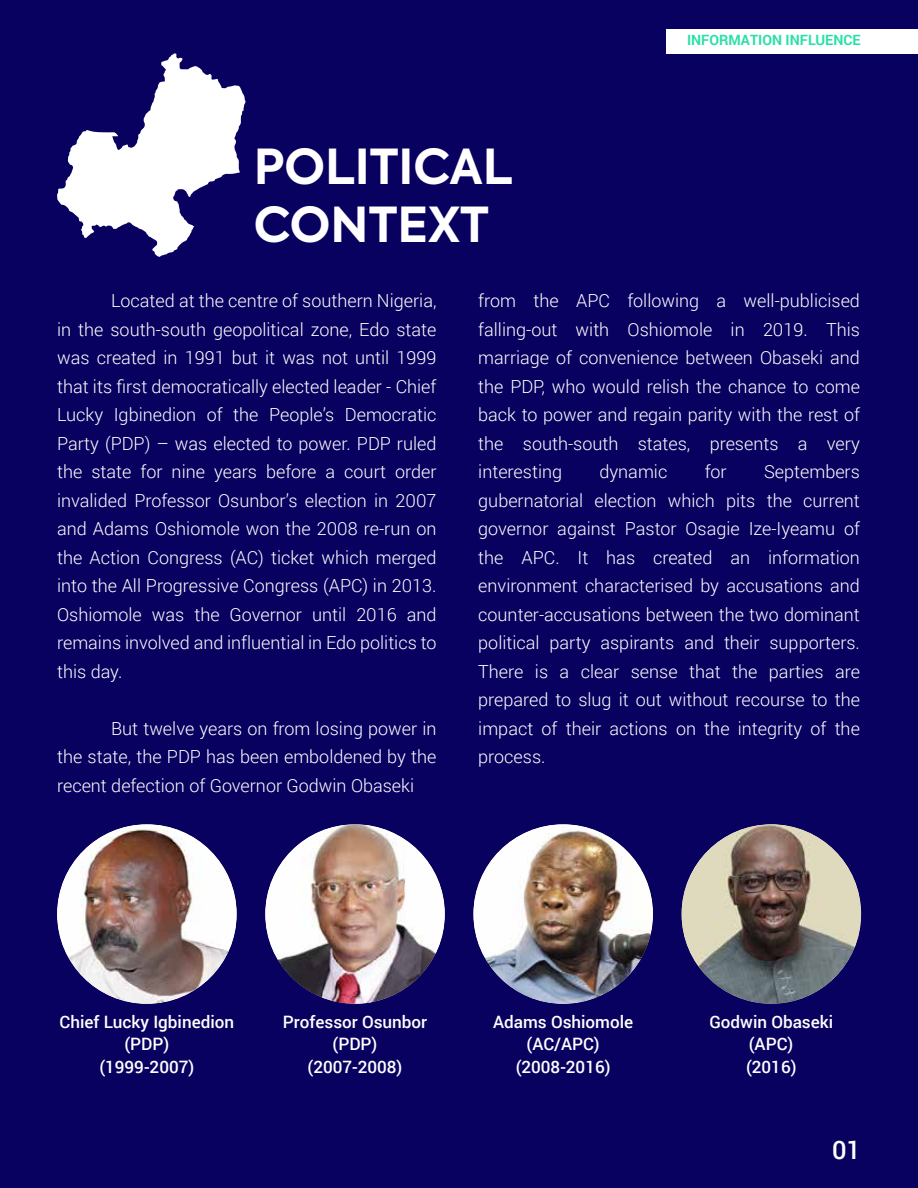
<style>
.page{position:relative;width:918px;height:1188px;background:#090160}
.page>*{position:absolute;margin:0;border:0;box-sizing:border-box;transform-origin:0 0}
.t1{font:700 48px/57.6px "Axiforma";color:#fff}
.t2{font:500 25.5px "Roboto";color:#fff}
.t3{font:300 18px/28.5px "Roboto";color:#fff;text-align:justify}
.t4{font:500 17.1px/22.4px "Roboto";color:#fff;text-align:center}
.t5{font:700 14.25px "Roboto";color:#2be0a8}
</style>
<div class="page">
<svg style="left:57px;top:53px;width:189px;height:204px"></svg>
<img style="left:57px;top:824px;width:180px;height:180px;border-radius:90px">
<img style="left:265px;top:824px;width:180px;height:180px;border-radius:90px">
<img style="left:473px;top:824px;width:180px;height:180px;border-radius:90px">
<img style="left:682px;top:824px;width:179px;height:180px;border-radius:90px">
<div style="left:666px;top:29px;width:252px;height:24px;background:#fff"></div>
<h1 class="t1" style="left:254px;top:139px;width:260px">POLITICAL<br>CONTEXT</h1>
<p class="t5" style="left:687px;top:30px;width:175px">INFORMATION INFLUENCE</p>
<p class="t3" style="left:57px;top:286px;width:381px;text-indent:54px">Located at the centre of southern Nigeria, in the south-south geopolitical zone, Edo state was created in 1991 but it was not until 1999 that its first democratically elected leader - Chief Lucky Igbinedion of the People’s Democratic Party (PDP) – was elected to power. PDP ruled the state for nine years before a court order invalided Professor Osunbor’s election in 2007 and Adams Oshiomole won the 2008 re-run on the Action Congress (AC) ticket which merged into the All Progressive Congress (APC) in 2013.<br>Oshiomole was the Governor until 2016 and remains involved and influential in Edo politics to this day.</p>
<p class="t3" style="left:57px;top:713px;width:381px;text-indent:54px">But twelve years on from losing power in the state, the PDP has been emboldened by the recent defection of Governor Godwin Obaseki</p>
<p class="t3" style="left:478px;top:286px;width:383px">from the APC following a well-publicised falling-out with Oshiomole in 2019. This marriage of convenience between Obaseki and the PDP, who would relish the chance to come back to power and regain parity with the rest of the south-south states, presents a very interesting</p>
<p class="t3" style="left:599px;top:457px;width:69px">dynamic</p>
<p class="t3" style="left:705px;top:457px;width:24px">for</p>
<p class="t3" style="left:478px;top:457px;width:383px;text-indent:286px">Septembers gubernatorial election which pits the current governor against Pastor Osagie Ize-Iyeamu of the APC. It has created an information environment characterised by accusations and counter-accusations between the two dominant political party aspirants and their supporters.<br>There is a clear sense that the parties are prepared to slug it out without recourse to the impact of their actions on the integrity of the process.</p>
<p class="t4" style="left:60px;top:1010px;width:176px">Chief Lucky Igbinedion (PDP)<br>(1999-2007)</p>
<p class="t4" style="left:283px;top:1010px;width:146px">Professor Osunbor (PDP)<br>(2007-2008)</p>
<p class="t4" style="left:493px;top:1010px;width:142px">Adams Oshiomole (AC/APC) (2008-2016)</p>
<p class="t4" style="left:709px;top:1010px;width:125px">Godwin Obaseki (APC)<br>(2016)</p>
<h2 class="t2" style="left:832px;top:1132px;width:30px">01</h2>
</div>
